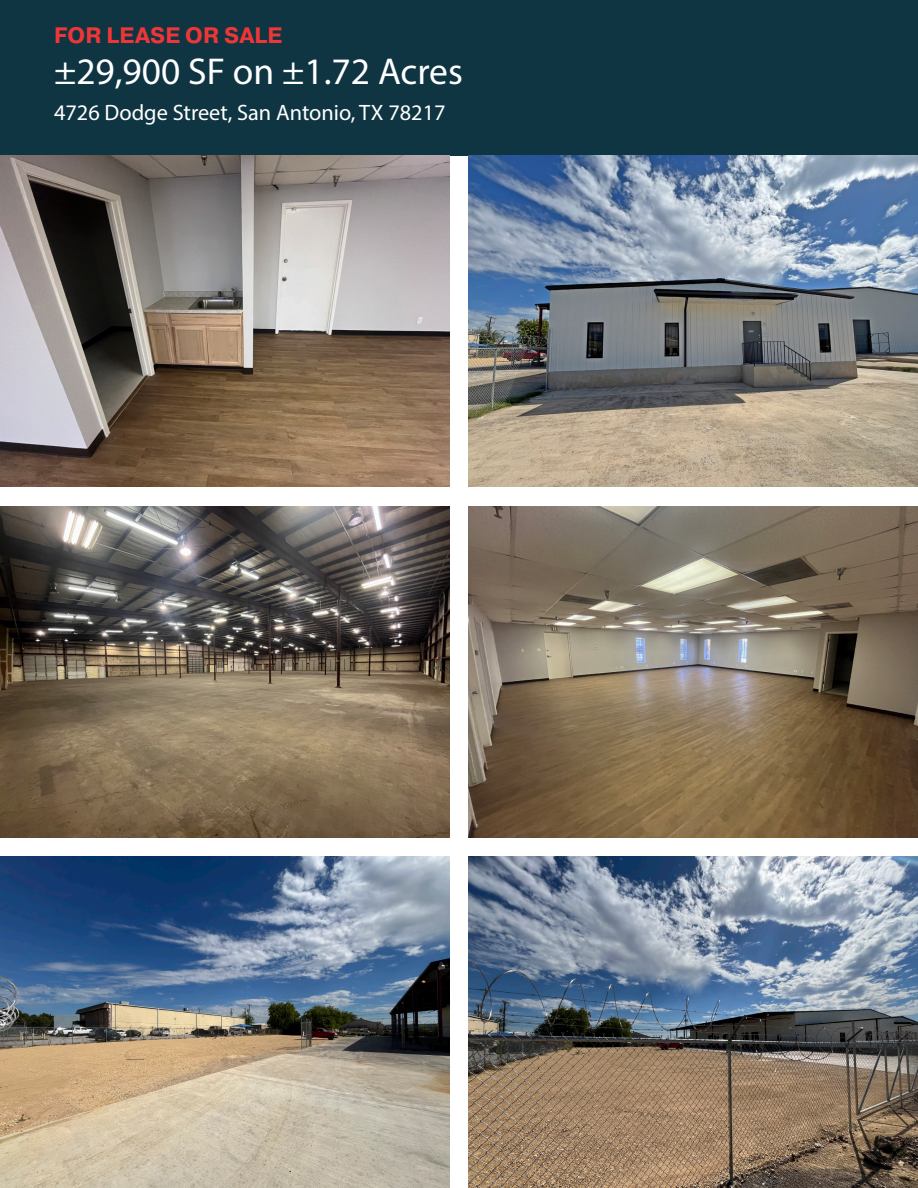
<style>
.page{position:relative;width:918px;height:1188px;background:#fff}
.page>*{position:absolute;margin:0;border:0;box-sizing:border-box;transform-origin:0 0}
.t1{font:37.5px "Myriad Pro";color:#fff}
.t2{font:22.35px "Myriad Pro";color:#fff}
.t3{font:700 22.35px "Pragmatica";letter-spacing:.005em;color:#ee3637}
</style>
<div class="page">
<div style="left:0;top:0;width:918px;height:156px;background:#0f3543"></div>
<img style="left:0;top:156px;width:450px;height:331px">
<img style="left:0;top:506px;width:450px;height:331px">
<img style="left:0;top:857px;width:450px;height:331px">
<img style="left:468px;top:156px;width:450px;height:331px">
<img style="left:468px;top:506px;width:450px;height:331px">
<img style="left:468px;top:857px;width:450px;height:331px">
<p class="t3" style="left:54px;top:20px;width:230px">FOR LEASE OR SALE</p>
<p class="t1" style="left:54px;top:48px;width:410px">±29,900 SF on ±1.72 Acres</p>
<p class="t2" style="left:54px;top:99px;width:393px">4726 Dodge Street, San Antonio, TX 78217</p>
</div>
